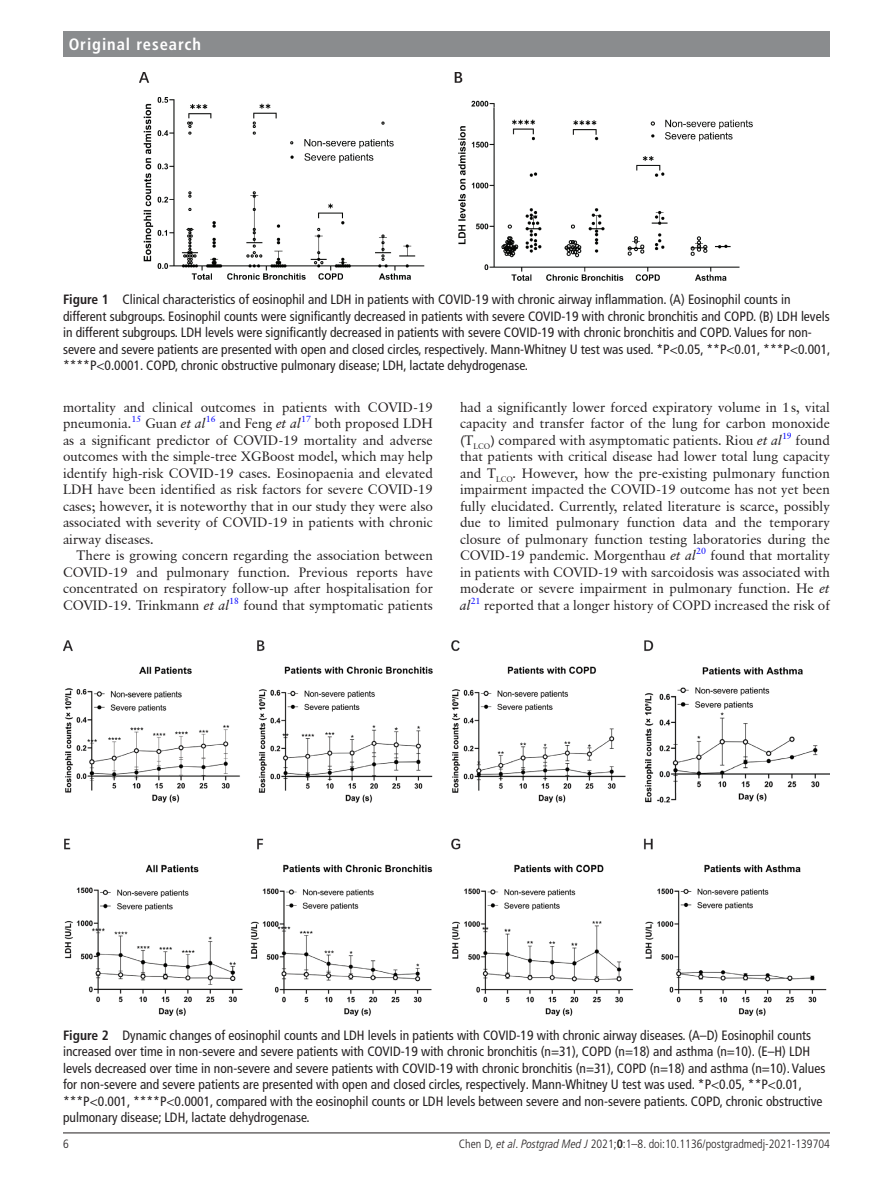
<style>
.page{position:relative;width:893px;height:1191px;background:#fff}
.page>*{position:absolute;margin:0;border:0;box-sizing:border-box;transform-origin:0 0}
.t1{font:700 condensed 16.5px "Frutiger LT Pro";letter-spacing:.055em;color:#fff}
.t2{font:13.5px/16.5px "Classical Garamond BT";color:#231f20;text-align:justify}
.t3{font:condensed 13.5px/16.5px "Frutiger LT Pro";color:#231f20}
.t4{font:300 condensed 12px "Frutiger LT Pro";color:#231f20}
.t5{font:9px "Classical Garamond BT";color:#00f}
.s1{font-weight:700}
.s2{font-style:italic}
</style>
<div class="page">
<hr style="left:63px;top:1132px;width:767px;height:1px;background:#231f20">
<div style="left:63px;top:31px;width:767px;height:25px;background:#8a8c8e"></div>
<img style="left:140px;top:72px;width:613px;height:208px">
<img style="left:63px;top:640px;width:767px;height:375px">
<p class="t1" style="left:69px;top:34px;width:134px">Original research</p>
<p class="t3" style="left:63px;top:292px;width:769px"><span class="s1">Figure 1</span> Clinical characteristics of eosinophil and LDH in patients with COVID-19 with chronic airway inflammation. (A) Eosinophil counts in different subgroups. Eosinophil counts were significantly decreased in patients with severe COVID-19 with chronic bronchitis and COPD. (B) LDH levels in different subgroups. LDH levels were significantly decreased in patients with severe COVID-19 with chronic bronchitis and COPD. Values for non&shy;severe and severe patients are presented with open and closed circles, respectively. Mann-Whitney U test was used. *P&lt;0.05, **P&lt;0.01, ***P&lt;0.001, ****P&lt;0.0001. COPD, chronic obstructive pulmonary disease; LDH, lactate dehydrogenase.</p>
<p class="t2" style="left:63px;top:398px;width:371px">mortality and clinical outcomes in patients with COVID-19 pneumonia.<sup>15</sup> Guan <span class="s2">et al</span></p>
<p class="t5" style="left:206px;top:413px;width:11px">16</p>
<p class="t2" style="left:220px;top:415px;width:83px">and Feng <span class="s2">et al</span></p>
<p class="t5" style="left:301px;top:413px;width:11px">17</p>
<p class="t2" style="left:63px;top:415px;width:371px;text-indent:252px">both proposed LDH as a significant predictor of COVID-19 mortality and adverse outcomes with the simple-tree XGBoost model, which may help identify high-risk COVID-19 cases. Eosinopaenia and elevated LDH have been identified as risk factors for severe COVID-19 cases; however, it is noteworthy that in our study they were also associated with severity of COVID-19 in patients with chronic airway diseases.</p>
<p class="t2" style="left:63px;top:547px;width:371px;text-indent:14px">There is growing concern regarding the association between COVID-19 and pulmonary function. Previous reports have concentrated on respiratory follow-up after hospitalisation for COVID-19. Trinkmann <span class="s2">et al</span><sup>18</sup> found that symptomatic patients</p>
<p class="t2" style="left:460px;top:398px;width:371px">had a significantly lower forced expiratory volume in 1s, vital capacity and transfer factor of the lung for carbon monoxide (T<sub>LCO</sub>) compared with asymptomatic patients. Riou <span class="s2">et al</span><sup>19</sup> found that patients with critical disease had lower total lung capacity and T<sub>LCO</sub>. However, how the pre-existing pulmonary function impairment impacted the COVID-19 outcome has not yet been fully elucidated. Currently, related literature is scarce, possibly due to limited pulmonary function data and the temporary closure of pulmonary function testing laboratories during the COVID-19 pandemic. Morgenthau <span class="s2">et al</span><sup>20</sup> found that mortality in patients with COVID-19 with sarcoidosis was associated with moderate or severe impairment in pulmonary function. He <span class="s2">et al</span><sup>21</sup> reported that a longer history of COPD increased the risk of</p>
<p class="t3" style="left:63px;top:1026px;width:764px"><span class="s1">Figure 2</span> Dynamic changes of eosinophil counts and LDH levels in patients with COVID-19 with chronic airway diseases. (A–D) Eosinophil counts increased over time in non-severe and severe patients with COVID-19 with chronic bronchitis (n=31), COPD (n=18) and asthma (n=10). (E–H) LDH levels decreased over time in non-severe and severe patients with COVID-19 with chronic bronchitis (n=31), COPD (n=18) and asthma (n=10). Values for non-severe and severe patients are presented with open and closed circles, respectively. Mann-Whitney U test was used. *P&lt;0.05, **P&lt;0.01, ***P&lt;0.001, ****P&lt;0.0001, compared with the eosinophil counts or LDH levels between severe and non-severe patients. COPD, chronic obstructive pulmonary disease; LDH, lactate dehydrogenase.</p>
<p class="t4" style="left:63px;top:1136px;width:7px">6</p>
<p class="t4" style="left:459px;top:1136px;width:373px">Chen D<span class="s2">, et al</span>. <span class="s2">Postgrad Med J</span> 2021;<span class="s1">0</span>:1–8. doi:10.1136/postgradmedj-2021-139704</p>
</div>
